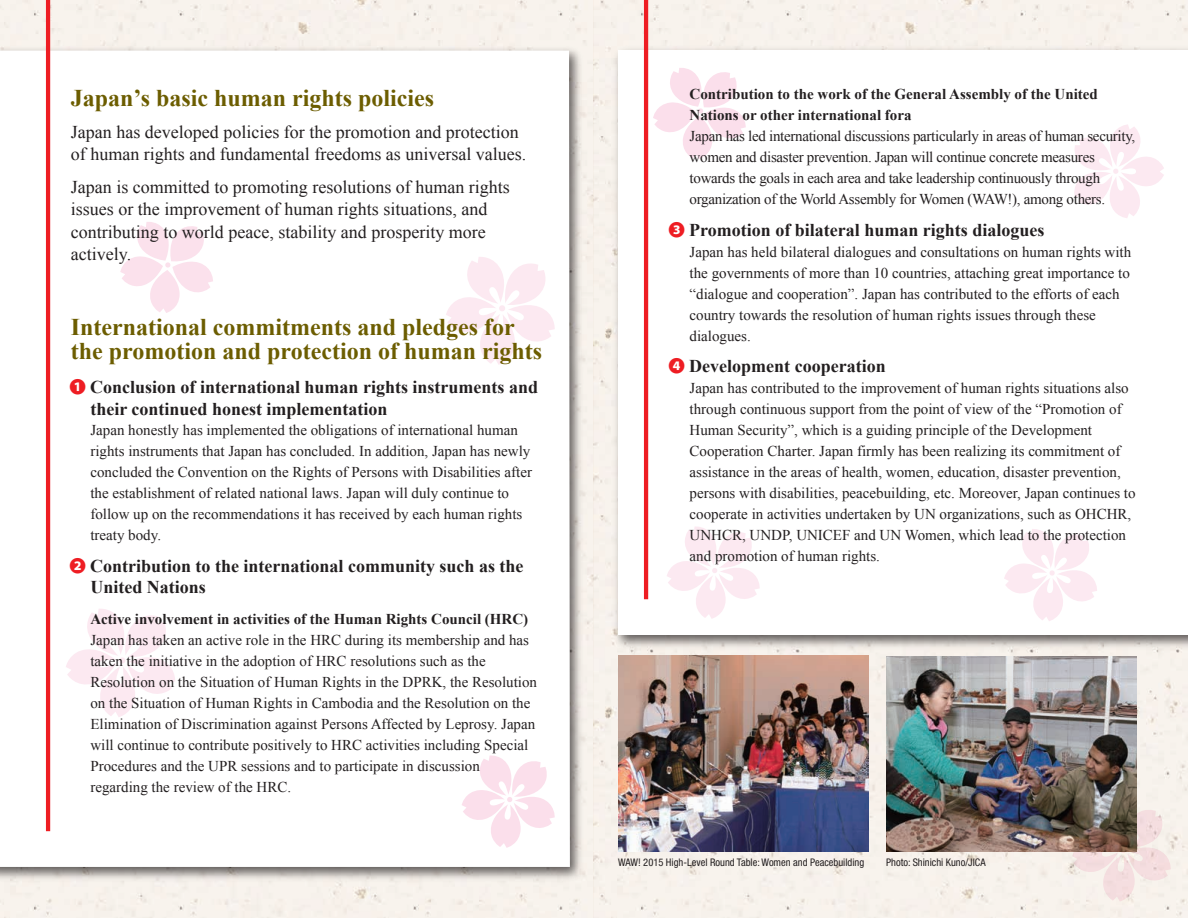
<style>
.page{position:relative;width:1188px;height:918px;background:#f8f2ec}
.page>*{position:absolute;margin:0;border:0;box-sizing:border-box;transform-origin:0 0}
.t1{font:700 24px/24px "Times New Roman";color:#6c5d00}
.t2{font:18px/22.5px "Times New Roman";color:#231f20}
.t3{font:700 18px/21px "Times New Roman";color:#231f20}
.t4{font:15px/21px "Times New Roman";color:#231f20}
.t5{font:15px/21px "Times New Roman";letter-spacing:-.02em;color:#231f20}
.t6{font:700 15px/21px "Times New Roman";color:#231f20}
.t7{font:condensed 10.5px "Helvetica Neue LT Std";color:#231f20}
.s1{font-family:"Koz Go Pr 6 N";font-size:16.5px;color:#ee1d23}
.s2{font-family:"Koz Go Pro";font-size:16.5px;color:#ee1d23}
</style>
<div class="page">
<img style="left:610px;top:42px;width:578px;height:610px">
<div style="left:618px;top:51px;width:570px;height:584px;background:#fff"></div>
<img style="left:0;top:42px;width:587px;height:842px">
<svg style="left:0;top:51px;width:570px;height:816px"></svg>
<svg style="left:66px;top:609px;width:109px;height:108px"></svg>
<svg style="left:462px;top:755px;width:93px;height:93px"></svg>
<svg style="left:667px;top:526px;width:93px;height:93px"></svg>
<svg style="left:120px;top:222px;width:93px;height:91px"></svg>
<svg style="left:1072px;top:804px;width:99px;height:98px;background:#f4e6e4"></svg>
<svg style="left:446px;top:257px;width:109px;height:108px"></svg>
<svg style="left:1004px;top:529px;width:93px;height:92px"></svg>
<svg style="left:1074px;top:124px;width:90px;height:94px"></svg>
<svg style="left:653px;top:68px;width:93px;height:91px"></svg>
<img style="left:886px;top:656px;width:251px;height:196px">
<img style="left:618px;top:656px;width:251px;height:195px">
<hr style="left:46px;top:0;width:4px;height:831px;background:#ee1d23">
<hr style="left:644px;top:0;width:4px;height:599px;background:#ee1d23">
<h1 class="t1" style="left:71px;top:85px;width:365px">Japan’s basic human rights policies</h1>
<p class="t2" style="left:71px;top:120px;width:457px">Japan has developed policies for the promotion and protection of human rights and fundamental freedoms as universal values.</p>
<p class="t2" style="left:71px;top:175px;width:441px">Japan is committed to promoting resolutions of human rights issues or the improvement of human rights situations, and contributing to world peace, stability and prosperity more actively.</p>
<h1 class="t1" style="left:71px;top:315px;width:473px">International commitments and pledges for the promotion and protection of human rights</h1>
<p class="t3" style="left:90px;top:377px;width:449px;text-indent:-21px"><span class="s1">❶</span> Conclusion of international human rights instruments and their continued honest implementation</p>
<p class="t4" style="left:90px;top:420px;width:443px">Japan honestly has implemented the obligations of international human rights instruments that Japan has concluded. In addition, Japan has newly concluded the Convention on the Rights of Persons with Disabilities after the establishment of related national laws. Japan will duly continue to follow up on the recommendations it has received by each human rights treaty body.</p>
<p class="t3" style="left:90px;top:555px;width:435px;text-indent:-21px"><span class="s2">❷</span> Contribution to the international community such as the<br>United Nations</p>
<p class="t6" style="left:90px;top:609px;width:439px">Active involvement in activities of the Human Rights Council (HRC)</p>
<p class="t4" style="left:90px;top:630px;width:448px">Japan has taken an active role in the HRC during its membership and has taken the initiative in the adoption of HRC resolutions such as the Resolution on the Situation of Human Rights in the DPRK, the Resolution on the Situation of Human Rights in Cambodia and the Resolution on the Elimination of Discrimination against Persons Affected by Leprosy. Japan will continue to contribute positively to HRC activities including Special Procedures and the UPR sessions and to participate in discussion regarding the review of the HRC.</p>
<p class="t6" style="left:690px;top:83px;width:410px">Contribution to the work of the General Assembly of the United<br>Nations or other international fora</p>
<p class="t5" style="left:690px;top:126px;width:447px">Japan has led international discussions particularly in areas of human security, women and disaster prevention. Japan will continue concrete measures towards the goals in each area and take leadership continuously through organization of the World Assembly for Women (WAW!), among others.</p>
<p class="t3" style="left:669px;top:219px;width:377px"><span class="s2">❸</span> Promotion of bilateral human rights dialogues</p>
<p class="t4" style="left:690px;top:241px;width:443px">Japan has held bilateral dialogues and consultations on human rights with the governments of more than 10 countries, attaching great importance to “dialogue and cooperation”. Japan has contributed to the efforts of each country towards the resolution of human rights issues through these dialogues.</p>
<p class="t3" style="left:669px;top:355px;width:219px"><span class="s2">❹</span> Development cooperation</p>
<p class="t4" style="left:690px;top:378px;width:447px">Japan has contributed to the improvement of human rights situations also through continuous support from the point of view of the “Promotion of Human Security”, which is a guiding principle of the Development Cooperation Charter. Japan firmly has been realizing its commitment of assistance in the areas of health, women, education, disaster prevention, persons with disabilities, peacebuilding, etc. Moreover, Japan continues to cooperate in activities undertaken by UN organizations, such as OHCHR, UNHCR, UNDP, UNICEF and UN Women, which lead to the protection and promotion of human rights.</p>
<p class="t7" style="left:618px;top:856px;width:248px">WAW! 2015 High-Level Round Table: Women and Peacebuilding</p>
<p class="t7" style="left:886px;top:856px;width:101px">Photo: Shinichi Kuno/JICA</p>
</div>
